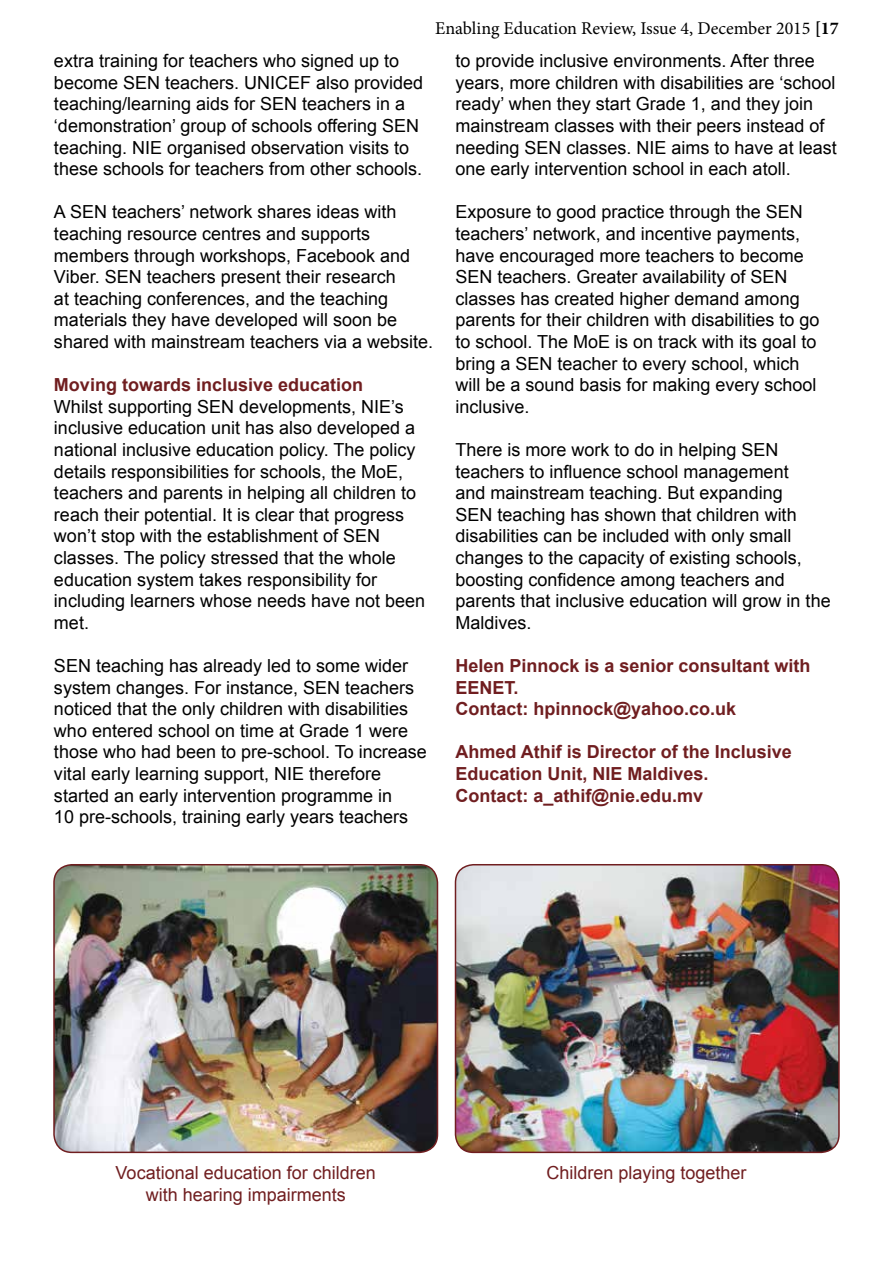
<style>
.page{position:relative;width:893px;height:1263px;background:#fff}
.page>*{position:absolute;margin:0;border:0;box-sizing:border-box;transform-origin:0 0}
.t1{font:18px/21.6px "Arial";color:#000}
.t2{font:700 18px/21.6px "Arial";color:#701e20}
.t3{font:18px/21.6px "Arial";color:#701e20;text-align:center}
.t4{font:18px "Minion Pro";color:#000}
.s1{font-weight:700}
</style>
<div class="page">
<img style="left:54px;top:865px;width:383px;height:287px">
<div style="left:53px;top:864px;width:385px;height:289px;border:2px solid #701e20;border-radius:18px"></div>
<img style="left:455px;top:865px;width:384px;height:287px">
<div style="left:455px;top:864px;width:385px;height:289px;border:2px solid #701e20;border-radius:18px"></div>
<p class="t4" style="left:435px;top:17px;width:405px">Enabling Education Review, Issue 4, December 2015 <span class="s1">[17</span></p>
<p class="t1" style="left:54px;top:50px;width:371px">extra training for teachers who signed up to become SEN teachers. UNICEF also provided teaching/learning aids for SEN teachers in a ‘demonstration’ group of schools offering SEN teaching. NIE organised observation visits to these schools for teachers from other schools.</p>
<p class="t1" style="left:54px;top:201px;width:381px">A SEN teachers’ network shares ideas with teaching resource centres and supports members through workshops, Facebook and Viber. SEN teachers present their research<br>at teaching conferences, and the teaching materials they have developed will soon be shared with mainstream teachers via a website.</p>
<p class="t2" style="left:54px;top:375px;width:311px">Moving towards inclusive education</p>
<p class="t1" style="left:54px;top:396px;width:373px">Whilst supporting SEN developments, NIE’s inclusive education unit has also developed a national inclusive education policy. The policy details responsibilities for schools, the MoE, teachers and parents in helping all children to reach their potential. It is clear that progress won’t stop with the establishment of SEN classes. The policy stressed that the whole education system takes responsibility for including learners whose needs have not been met.</p>
<p class="t1" style="left:54px;top:655px;width:374px">SEN teaching has already led to some wider system changes. For instance, SEN teachers noticed that the only children with disabilities who entered school on time at Grade 1 were those who had been to pre-school. To increase vital early learning support, NIE therefore started an early intervention programme in<br>10 pre-schools, training early years teachers</p>
<p class="t1" style="left:455px;top:50px;width:383px">to provide inclusive environments. After three years, more children with disabilities are ‘school ready’ when they start Grade 1, and they join mainstream classes with their peers instead of needing SEN classes. NIE aims to have at least one early intervention school in each atoll.</p>
<p class="t1" style="left:455px;top:201px;width:366px">Exposure to good practice through the SEN teachers’ network, and incentive payments, have encouraged more teachers to become SEN teachers. Greater availability of SEN classes has created higher demand among parents for their children with disabilities to go to school. The MoE is on track with its goal to bring a SEN teacher to every school, which will be a sound basis for making every school inclusive.</p>
<p class="t1" style="left:455px;top:439px;width:377px">There is more work to do in helping SEN teachers to influence school management<br>and mainstream teaching. But expanding<br>SEN teaching has shown that children with disabilities can be included with only small changes to the capacity of existing schools, boosting confidence among teachers and parents that inclusive education will grow in the Maldives.</p>
<p class="t2" style="left:455px;top:655px;width:357px">Helen Pinnock is a senior consultant with<br>EENET.<br>Contact: hpinnock@yahoo.co.uk</p>
<p class="t2" style="left:455px;top:742px;width:338px">Ahmed Athif is Director of the Inclusive<br>Education Unit, NIE Maldives.<br>Contact: a_athif@nie.edu.mv</p>
<p class="t3" style="left:116px;top:1162px;width:262px">Vocational education for children with hearing impairments</p>
<p class="t3" style="left:546px;top:1162px;width:202px">Children playing together</p>
</div>
